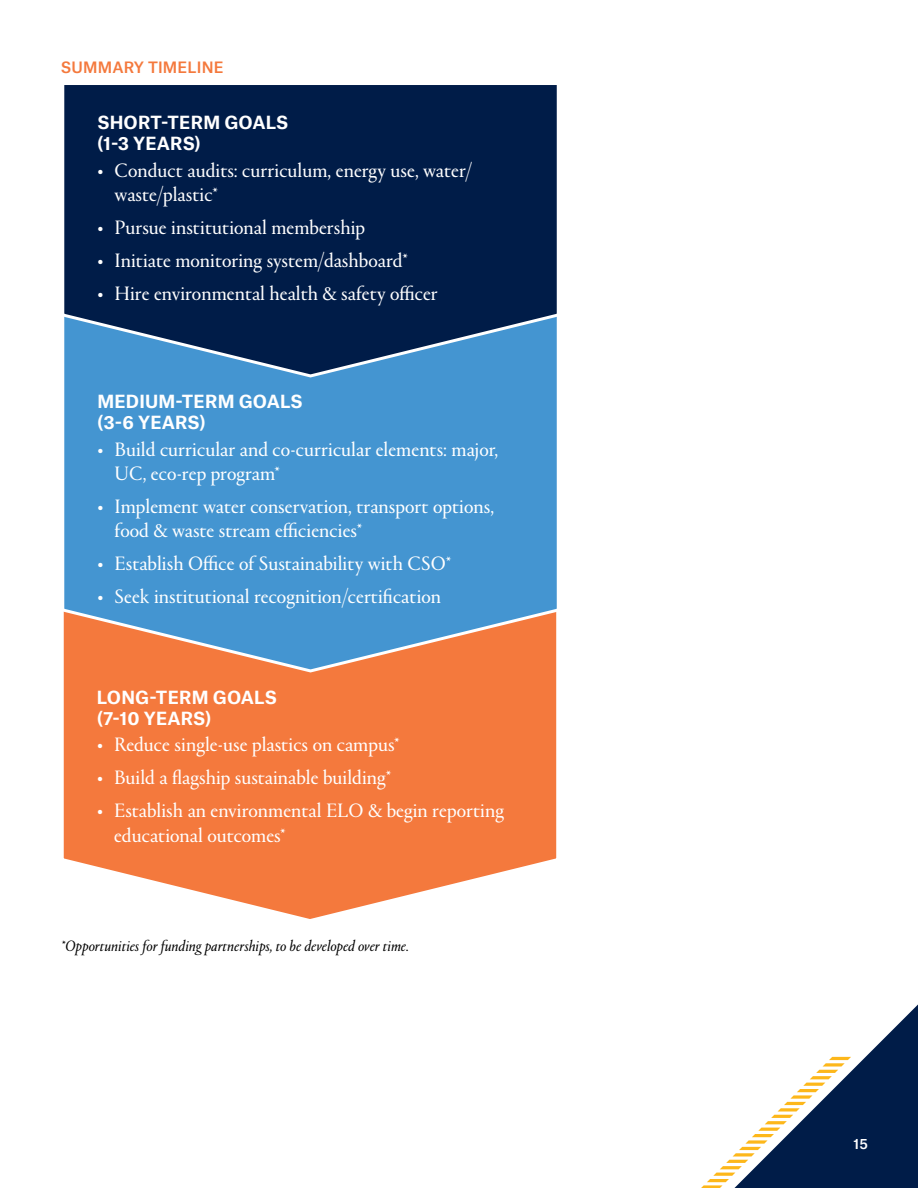
<style>
.page{position:relative;width:918px;height:1188px;background:#fff}
.page>*{position:absolute;margin:0;border:0;box-sizing:border-box;transform-origin:0 0}
.Bullet{font:20.25px/24.3px "Portrait Q";color:#fff}
.Subhead{font:700 17.4px/20.9px "Atlas Grotesk";letter-spacing:.01em;color:#fff}
.Body{font:italic 15.75px "Portrait Q";color:#000}
.Subhead-2{font:500 15px "Atlas Grotesk";letter-spacing:.01em;color:#f4793d}
.t1{font:500 13.5px "Atlas Grotesk";color:#fff}
</style>
<div class="page">
<svg style="left:701px;top:1004px;width:217px;height:184px"></svg>
<svg style="left:63px;top:674px;width:494px;height:245px;background:#f58a55"></svg>
<svg style="left:63px;top:379px;width:494px;height:295px;background:#5993c1"></svg>
<svg style="left:64px;top:85px;width:493px;height:294px;background:#0a2b58"></svg>
<p class="Subhead-2" style="left:61px;top:55px;width:164px">SUMMARY TIMELINE</p>
<p class="Subhead" style="left:97px;top:110px;width:193px">SHORT-TERM GOALS (1-3 YEARS)</p>
<p class="Bullet" style="left:115px;top:157px;width:359px;text-indent:-17px">• Conduct audits: curriculum, energy use, water/ waste/plastic*</p>
<p class="Bullet" style="left:97px;top:215px;width:269px">• Pursue institutional membership</p>
<p class="Bullet" style="left:97px;top:248px;width:312px">• Initiate monitoring system/dashboard*</p>
<p class="Bullet" style="left:97px;top:281px;width:342px">• Hire environmental health &amp; safety officer</p>
<p class="Subhead" style="left:97px;top:389px;width:207px">MEDIUM-TERM GOALS (3-6 YEARS)</p>
<p class="Bullet" style="left:115px;top:436px;width:385px;text-indent:-17px">• Build curricular and co-curricular elements: major,<br>UC, eco-rep program*</p>
<p class="Bullet" style="left:115px;top:494px;width:381px;text-indent:-17px">• Implement water conservation, transport options, food &amp; waste stream efficiencies*</p>
<p class="Bullet" style="left:97px;top:551px;width:355px">• Establish Office of Sustainability with CSO*</p>
<p class="Bullet" style="left:97px;top:584px;width:345px">• Seek institutional recognition/certification</p>
<p class="Subhead" style="left:97px;top:685px;width:182px">LONG-TERM GOALS (7-10 YEARS)</p>
<p class="Bullet" style="left:97px;top:732px;width:304px">• Reduce single-use plastics on campus*</p>
<p class="Bullet" style="left:97px;top:765px;width:296px">• Build a flagship sustainable building*</p>
<p class="Bullet" style="left:114px;top:798px;width:391px;text-indent:-17px">• Establish an environmental ELO &amp; begin reporting educational outcomes*</p>
<p class="Body" style="left:61px;top:936px;width:350px">*Opportunities for funding partnerships, to be developed over time.</p>
<p class="t1" style="left:854px;top:1133px;width:16px">15</p>
</div>
